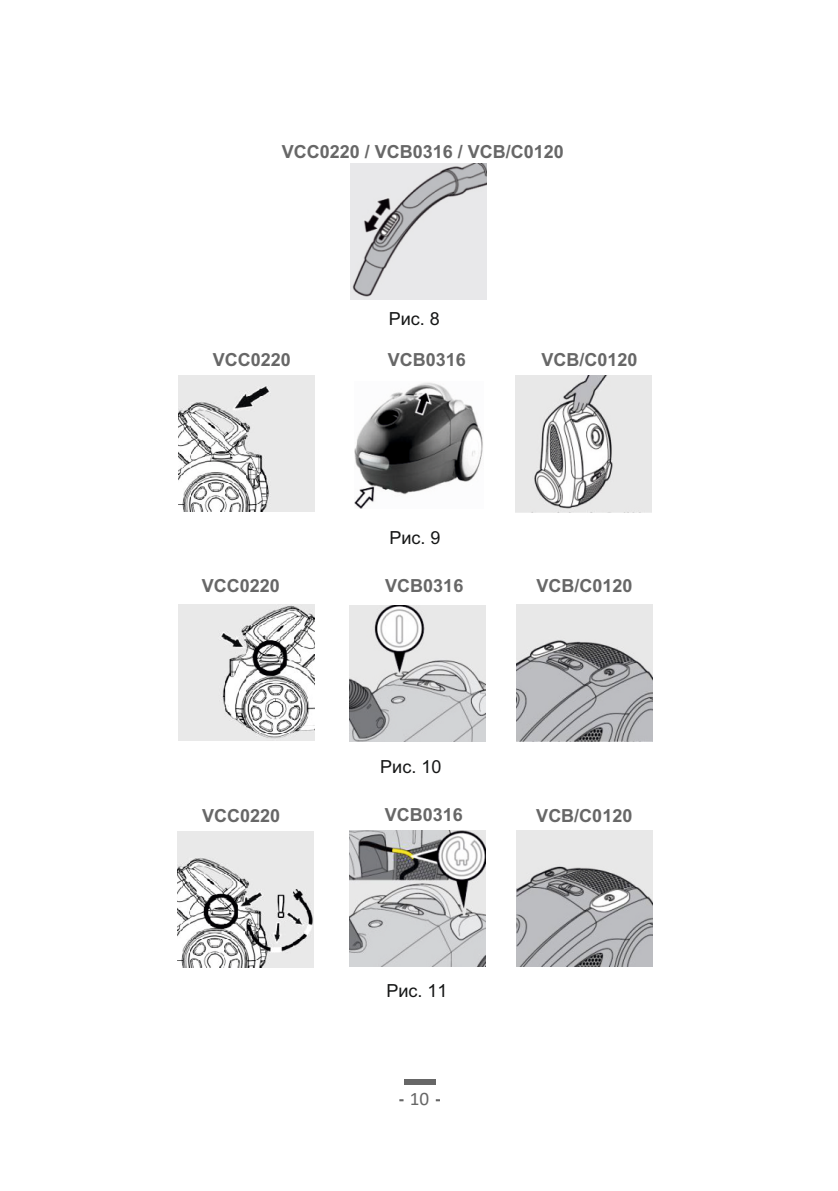
<style>
.page{position:relative;width:838px;height:1191px;background:#fff}
.page>*{position:absolute;margin:0;border:0;box-sizing:border-box;transform-origin:0 0}
.t1{font:19.2px "Calibri";color:#676767}
.t2{font:700 18px "Arial";color:#676767}
.t3{font:18px "Arial";color:#151616}
</style>
<div class="page">
<div style="left:404px;top:1079px;width:32px;height:5px;background:#676767"></div>
<img style="left:350px;top:164px;width:136px;height:136px">
<img style="left:179px;top:375px;width:136px;height:137px">
<img style="left:355px;top:382px;width:128px;height:126px">
<img style="left:516px;top:376px;width:136px;height:136px">
<img style="left:178px;top:604px;width:136px;height:136px">
<img style="left:349px;top:605px;width:136px;height:136px">
<img style="left:517px;top:604px;width:136px;height:136px">
<img style="left:178px;top:831px;width:136px;height:136px">
<img style="left:349px;top:830px;width:136px;height:136px">
<img style="left:516px;top:830px;width:136px;height:136px">
<p class="t2" style="left:282px;top:144px;width:284px">VCC0220 / VCB0316 / VCB/C0120</p>
<p class="t3" style="left:389px;top:312px;width:53px">Рис. 8</p>
<p class="t2" style="left:213px;top:353px;width:80px">VCC0220</p>
<p class="t2" style="left:388px;top:353px;width:80px">VCB0316</p>
<p class="t2" style="left:541px;top:352px;width:98px">VCB/С0120</p>
<p class="t3" style="left:389px;top:531px;width:53px">Рис. 9</p>
<p class="t2" style="left:202px;top:579px;width:80px">VCC0220</p>
<p class="t2" style="left:385px;top:579px;width:80px">VCB0316</p>
<p class="t2" style="left:536px;top:579px;width:98px">VCB/С0120</p>
<p class="t3" style="left:380px;top:759px;width:63px">Рис. 10</p>
<p class="t2" style="left:202px;top:808px;width:80px">VCC0220</p>
<p class="t2" style="left:385px;top:808px;width:80px">VCB0316</p>
<p class="t2" style="left:536px;top:808px;width:98px">VCB/С0120</p>
<p class="t3" style="left:387px;top:983px;width:63px">Рис. 11</p>
<p class="t1" style="left:410px;top:1085px;width:21px">10</p>
</div>
